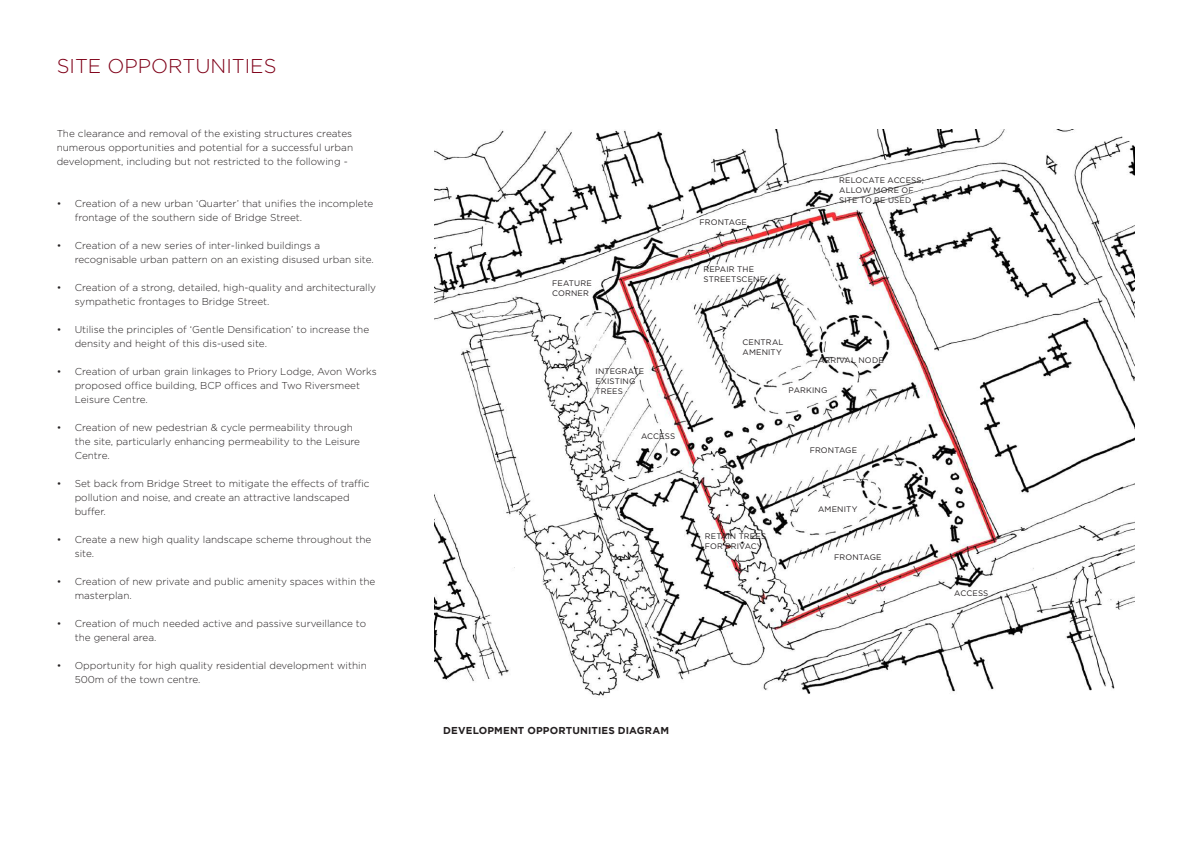
<style>
.page{position:relative;width:1191px;height:842px;background:#fff}
.page>*{position:absolute;margin:0;border:0;box-sizing:border-box;transform-origin:0 0}
.t1{font:300 20px "Gotham";color:#7f0118}
.t2{font:300 10px/14px "Gotham";color:#231f20}
.t3{font:700 10px "Gotham";letter-spacing:.015em;color:#231f20}
.t4{font:8px/10px "Gotham";letter-spacing:.02em;color:#231f20}
</style>
<div class="page">
<img style="left:435px;top:129px;width:699px;height:567px">
<h1 class="t1" style="left:57px;top:53px;width:221px">SITE OPPORTUNITIES</h1>
<p class="t2" style="left:57px;top:127px;width:298px;text-align:justify">The clearance and removal of the existing structures creates numerous opportunities and potential for a successful urban development, including but not restricted to the following -</p>
<p class="t2" style="left:75px;top:197px;width:300px;text-indent:-18px">• Creation of a new urban ‘Quarter’ that unifies the incomplete frontage of the southern side of Bridge Street.</p>
<p class="t2" style="left:75px;top:239px;width:300px;text-indent:-18px">• Creation of a new series of inter-linked buildings a recognisable urban pattern on an existing disused urban site.</p>
<p class="t2" style="left:75px;top:281px;width:303px;text-indent:-18px">• Creation of a strong, detailed, high-quality and architecturally sympathetic frontages to Bridge Street.</p>
<p class="t2" style="left:75px;top:323px;width:296px;text-indent:-18px">• Utilise the principles of ‘Gentle Densification’ to increase the density and height of this dis-used site.</p>
<p class="t2" style="left:75px;top:365px;width:303px;text-indent:-18px">• Creation of urban grain linkages to Priory Lodge, Avon Works proposed office building, BCP offices and Two Riversmeet<br>Leisure Centre.</p>
<p class="t2" style="left:75px;top:421px;width:287px;text-indent:-18px">• Creation of new pedestrian &amp; cycle permeability through the site, particularly enhancing permeability to the Leisure<br>Centre.</p>
<p class="t2" style="left:75px;top:477px;width:296px;text-indent:-18px">• Set back from Bridge Street to mitigate the effects of traffic pollution and noise, and create an attractive landscaped buffer.</p>
<p class="t2" style="left:75px;top:533px;width:298px;text-indent:-18px">• Create a new high quality landscape scheme throughout the site.</p>
<p class="t2" style="left:75px;top:575px;width:302px;text-indent:-18px">• Creation of new private and public amenity spaces within the masterplan.</p>
<p class="t2" style="left:75px;top:617px;width:293px;text-indent:-18px">• Creation of much needed active and passive surveillance to the general area.</p>
<p class="t2" style="left:75px;top:659px;width:294px;text-indent:-18px">• Opportunity for high quality residential development within<br>500m of the town centre.</p>
<p class="t4" style="left:552px;top:278px;width:41px">FEATURE<br>CORNER</p>
<p class="t4" style="left:595px;top:366px;width:50px">INTEGRATE<br>EXISTING<br>TREES</p>
<p class="t4" style="left:641px;top:431px;width:36px">ACCESS</p>
<p class="t4" style="left:699px;top:217px;width:49px">FRONTAGE</p>
<p class="t4" style="left:703px;top:264px;width:63px">REPAIR THE<br>STREETSCENE</p>
<p class="t4" style="left:742px;top:337px;width:42px">CENTRAL<br>AMENITY</p>
<p class="t4" style="left:839px;top:175px;width:86px">RELOCATE ACCESS;<br>ALLOW MORE OF<br>SITE TO BE USED</p>
<p class="t4" style="left:818px;top:355px;width:67px">ARRIVAL NODE</p>
<p class="t4" style="left:788px;top:385px;width:40px">PARKING</p>
<p class="t4" style="left:809px;top:445px;width:49px">FRONTAGE</p>
<p class="t4" style="left:704px;top:531px;width:63px">RETAIN TREES<br>FOR PRIVACY</p>
<p class="t4" style="left:818px;top:504px;width:41px">AMENITY</p>
<p class="t4" style="left:834px;top:552px;width:49px">FRONTAGE</p>
<p class="t4" style="left:954px;top:588px;width:36px">ACCESS</p>
<p class="t3" style="left:443px;top:725px;width:227px">DEVELOPMENT OPPORTUNITIES DIAGRAM</p>
</div>
